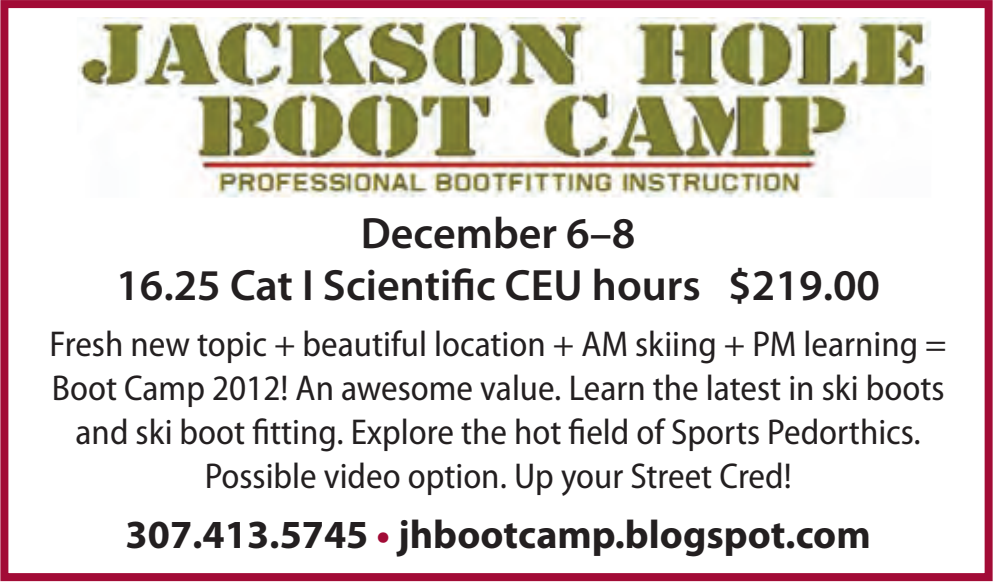
<style>
.page{position:relative;width:994px;height:582px;background:#fff}
.page>*{position:absolute;margin:0;border:0;box-sizing:border-box;transform-origin:0 0}
.t1{font:600 44px/52.8px "Myriad Pro";color:#231f20;text-align:center}
.t2{font:700 40px "Myriad Pro";color:#231f20}
.t3{font:semi-condensed 36px/44px "Myriad Pro";color:#231f20;text-align:center}
.s1{color:#a20b36}
</style>
<div class="page">
<div style="left:0;top:0;width:992px;height:581px;border:8px solid #a20b36"></div>
<img style="left:77px;top:17px;width:854px;height:180px">
<p class="t1" style="left:116px;top:207px;width:765px">December 6–8<br>16.25 Cat I Scientific CEU hours $219.00</p>
<p class="t3" style="left:50px;top:323px;width:898px">Fresh new topic + beautiful location + AM skiing + PM learning = Boot Camp 2012! An awesome value. Learn the latest in ski boots and ski boot fitting. Explore the hot field of Sports Pedorthics.<br>Possible video option. Up your Street Cred!</p>
<p class="t2" style="left:126px;top:508px;width:746px">307.413.5745 <span class="s1">•</span> jhbootcamp.blogspot.com</p>
</div>
